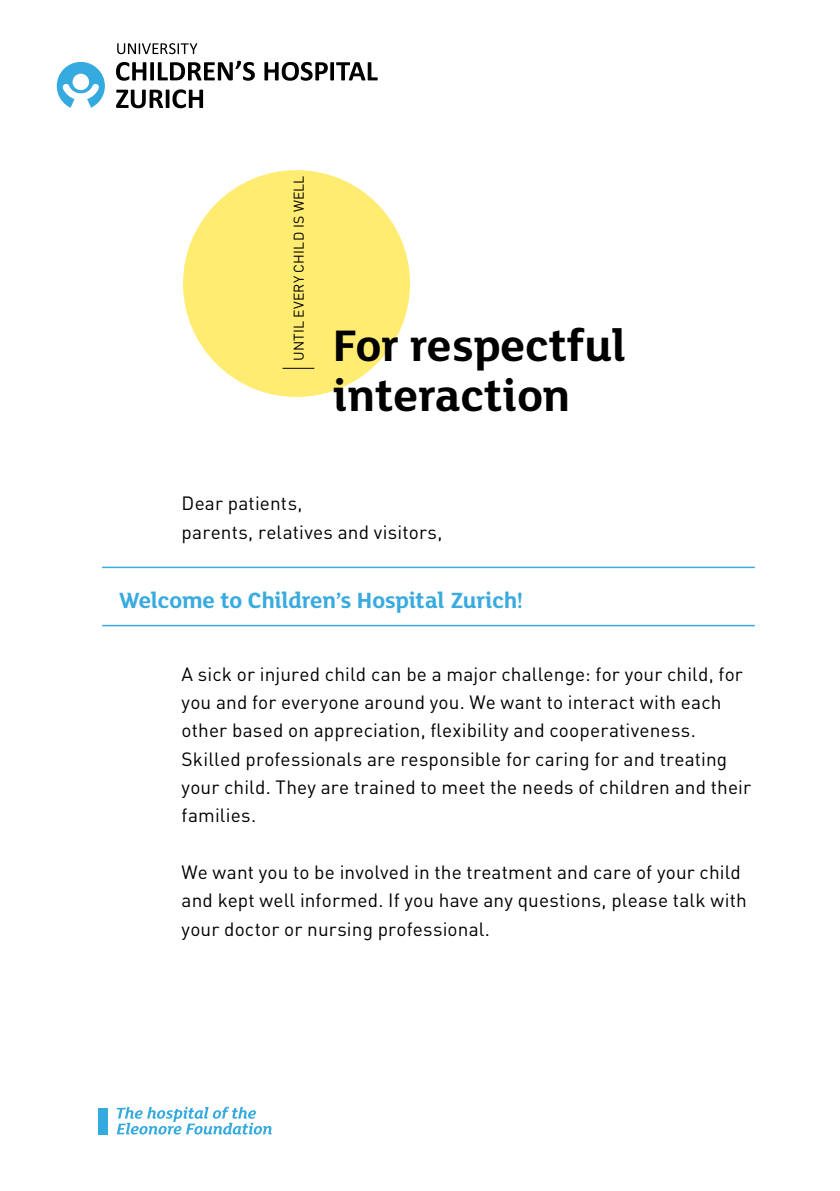
<style>
.page{position:relative;width:840px;height:1191px;background:#fff}
.page>*{position:absolute;margin:0;border:0;box-sizing:border-box;transform-origin:0 0}
.t1{font:700 48px/49.6px "FS Lola";color:#000}
.t2{font:700 24px "FS Lola";letter-spacing:-.015em;color:#3aabdf}
.t3{font:19px/28.4px "DIN Pro";letter-spacing:.01em;color:#000}
.t4{font:14px "DIN Pro";letter-spacing:.01em;color:#000}
</style>
<div class="page">
<div style="left:183px;top:170px;width:227px;height:227px;background:#ffec70;border-radius:50%"></div>
<div style="left:98px;top:1107px;width:10px;height:27px;background:#35aade"></div>
<svg style="left:117px;top:1106px;width:155px;height:28px"></svg>
<svg style="left:57px;top:62px;width:48px;height:46px"></svg>
<svg style="left:117px;top:43px;width:80px;height:11px"></svg>
<svg style="left:116px;top:61px;width:139px;height:20px"></svg>
<svg style="left:264px;top:62px;width:113px;height:19px"></svg>
<svg style="left:116px;top:89px;width:87px;height:19px"></svg>
<hr style="left:282px;top:368px;width:32px;height:1px;background:#000">
<hr style="left:102px;top:566px;width:652px;height:2px;background:#3aabdf">
<hr style="left:102px;top:625px;width:652px;height:1px;background:#3aabdf">
<p class="t4" style="left:287px;top:361px;width:187px;rotate:-90deg">UNTIL EVERY CHILD IS WELL</p>
<h1 class="t1" style="left:333px;top:318px;width:295px">For respectful interaction</h1>
<p class="t3" style="left:181px;top:488px;width:262px">Dear patients,<br>parents, relatives and visitors,</p>
<p class="t2" style="left:119px;top:583px;width:405px">Welcome to Children’s Hospital Zurich!</p>
<p class="t3" style="left:181px;top:658px;width:570px">A sick or injured child can be a major challenge: for your child, for you and for everyone around you. We want to interact with each other based on appreciation, flexibility and cooperativeness.<br>Skilled professionals are responsible for caring for and treating your child. They are trained to meet the needs of children and their families.</p>
<p class="t3" style="left:181px;top:857px;width:566px">We want you to be involved in the treatment and care of your child and kept well informed. If you have any questions, please talk with your doctor or nursing professional.</p>
</div>
